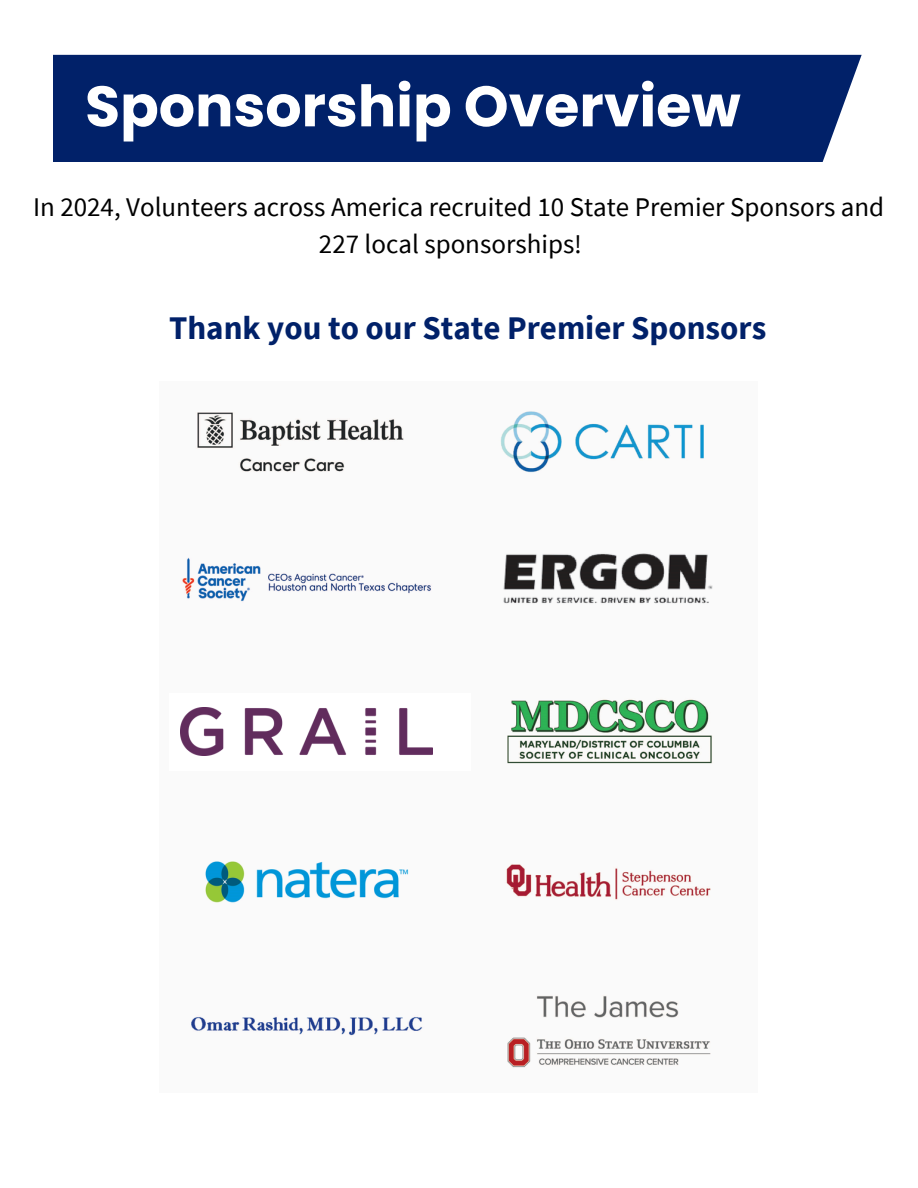
<style>
.page{position:relative;width:918px;height:1188px;background:#fff}
.page>*{position:absolute;margin:0;border:0;box-sizing:border-box;transform-origin:0 0}
.t1{font:700 57px "Poppins";color:#fff}
.t2{font:700 33px "Source Sans Pro";color:#012169}
.t3{font:27px/37.2px "Source Sans Pro";color:#000}
</style>
<div class="page">
<div style="left:53px;top:55px;width:809px;height:107px;background:#012169"></div>
<img style="left:182px;top:411px;width:531px;height:657px">
<div style="left:169px;top:693px;width:302px;height:77px;background:#fff"></div>
<img style="left:181px;top:708px;width:252px;height:47px">
<h1 class="t1" style="left:85px;top:66px;width:657px">Sponsorship Overview</h1>
<p class="t3" style="left:319px;top:187px;width:567px;text-indent:-286px">In 2024, Volunteers across America recruited 10 State Premier Sponsors and<br>227 local sponsorships!</p>
<p class="t2" style="left:169px;top:307px;width:599px">Thank you to our State Premier Sponsors</p>
</div>
